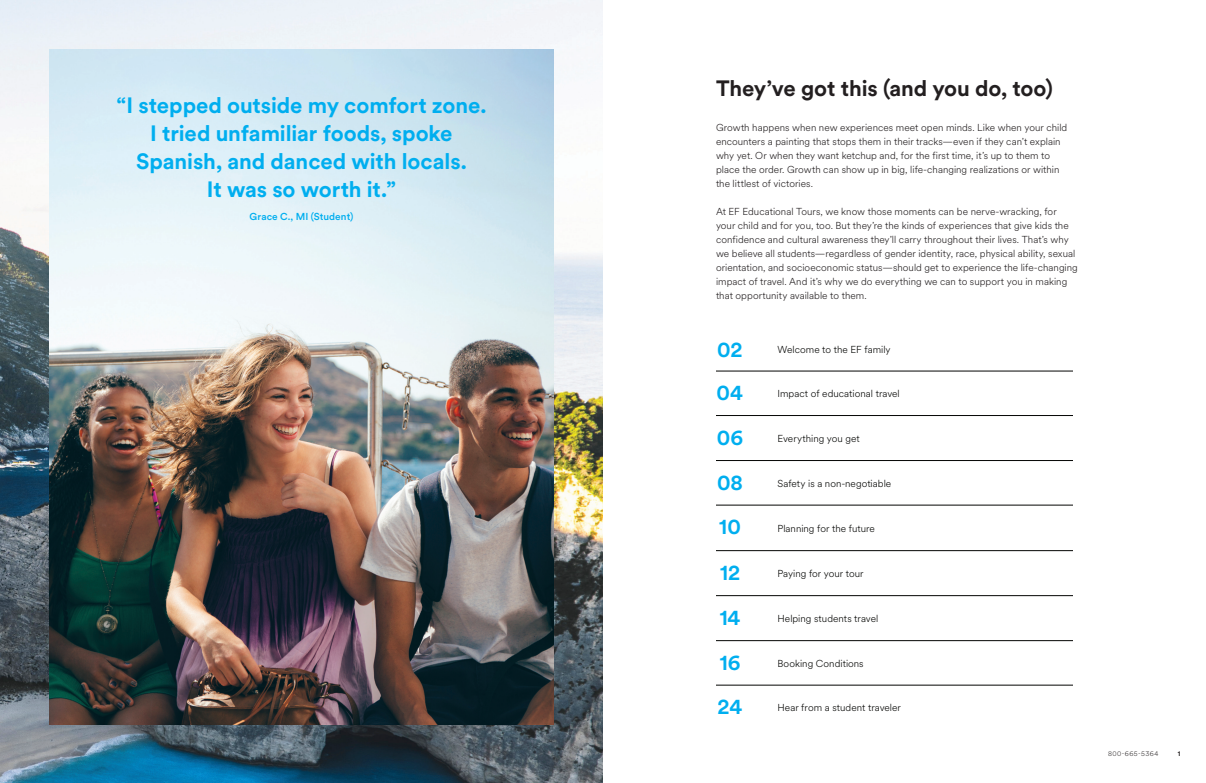
<style>
.page{position:relative;width:1206px;height:783px;background:#fff}
.page>*{position:absolute;margin:0;border:0;box-sizing:border-box;transform-origin:0 0}
.t1{font:700 22px/28px "EF Circular";letter-spacing:-.005em;color:#00aeef;text-align:center}
.t2{font:700 22px "EF Circular";letter-spacing:-.005em;color:#231f20}
.t3{font:700 20px "EF Circular";color:#00aeef}
.t4{font:300 10px/14px "EF Circular";letter-spacing:.005em;color:#231f20}
.t5{font:300 10px "EF Circular";letter-spacing:.005em;color:#040503}
.t6{font:500 10px "EF Circular";letter-spacing:.005em;color:#00aeef}
.t7{font:300 6.5px "EF Circular";letter-spacing:.07em;color:#231f20}
.t8{font:700 6.5px "EF Circular";color:#231f20}
</style>
<div class="page">
<img style="left:0;top:0;width:603px;height:783px">
<img style="left:50px;top:50px;width:504px;height:674px">
<hr style="left:716px;top:371px;width:357px;height:1px;background:#040503">
<hr style="left:716px;top:415px;width:357px;height:1px;background:#040503">
<hr style="left:716px;top:460px;width:357px;height:1px;background:#040503">
<hr style="left:716px;top:505px;width:357px;height:1px;background:#040503">
<hr style="left:716px;top:550px;width:357px;height:1px;background:#040503">
<hr style="left:716px;top:595px;width:357px;height:1px;background:#040503">
<hr style="left:716px;top:640px;width:357px;height:1px;background:#040503">
<hr style="left:716px;top:685px;width:357px;height:1px;background:#040503">
<p class="t1" style="left:117px;top:90px;width:371px">“I stepped outside my comfort zone.<br>I tried unfamiliar foods, spoke<br>Spanish, and danced with locals.<br>It was so worth it.”</p>
<p class="t6" style="left:250px;top:210px;width:105px">Grace C., MI (Student)</p>
<p class="t2" style="left:716px;top:73px;width:338px">They’ve got this (and you do, too)</p>
<p class="t4" style="left:716px;top:120px;width:353px">Growth happens when new experiences meet open minds. Like when your child encounters a painting that stops them in their tracks—even if they can’t explain why yet. Or when they want ketchup and, for the first time, it’s up to them to place the order. Growth can show up in big, life-changing realizations or within the littlest of victories.</p>
<p class="t4" style="left:716px;top:204px;width:363px">At EF Educational Tours, we know those moments can be nerve-wracking, for your child and for you, too. But they’re the kinds of experiences that give kids the confidence and cultural awareness they’ll carry throughout their lives. That’s why we believe all students—regardless of gender identity, race, physical ability, sexual orientation, and socioeconomic status—should get to experience the life-changing impact of travel. And it’s why we do everything we can to support you in making that opportunity available to them.</p>
<p class="t3" style="left:717px;top:336px;width:27px">02</p>
<p class="t5" style="left:778px;top:343px;width:115px">Welcome to the EF family</p>
<p class="t3" style="left:717px;top:379px;width:28px">04</p>
<p class="t5" style="left:778px;top:387px;width:124px">Impact of educational travel</p>
<p class="t3" style="left:717px;top:424px;width:28px">06</p>
<p class="t5" style="left:778px;top:432px;width:84px">Everything you get</p>
<p class="t3" style="left:717px;top:469px;width:27px">08</p>
<p class="t5" style="left:778px;top:476px;width:115px">Safety is a non-negotiable</p>
<p class="t3" style="left:719px;top:513px;width:23px">10</p>
<p class="t5" style="left:778px;top:522px;width:99px">Planning for the future</p>
<p class="t3" style="left:720px;top:559px;width:22px">12</p>
<p class="t5" style="left:778px;top:567px;width:88px">Paying for your tour</p>
<p class="t3" style="left:720px;top:604px;width:22px">14</p>
<p class="t5" style="left:778px;top:612px;width:102px">Helping students travel</p>
<p class="t3" style="left:720px;top:649px;width:22px">16</p>
<p class="t5" style="left:778px;top:657px;width:88px">Booking Conditions</p>
<p class="t3" style="left:718px;top:693px;width:26px">24</p>
<p class="t5" style="left:778px;top:701px;width:125px">Hear from a student traveler</p>
<p class="t7" style="left:1108px;top:750px;width:52px">800-665-5364</p>
<p class="t8" style="left:1178px;top:749px;width:4px">1</p>
</div>
